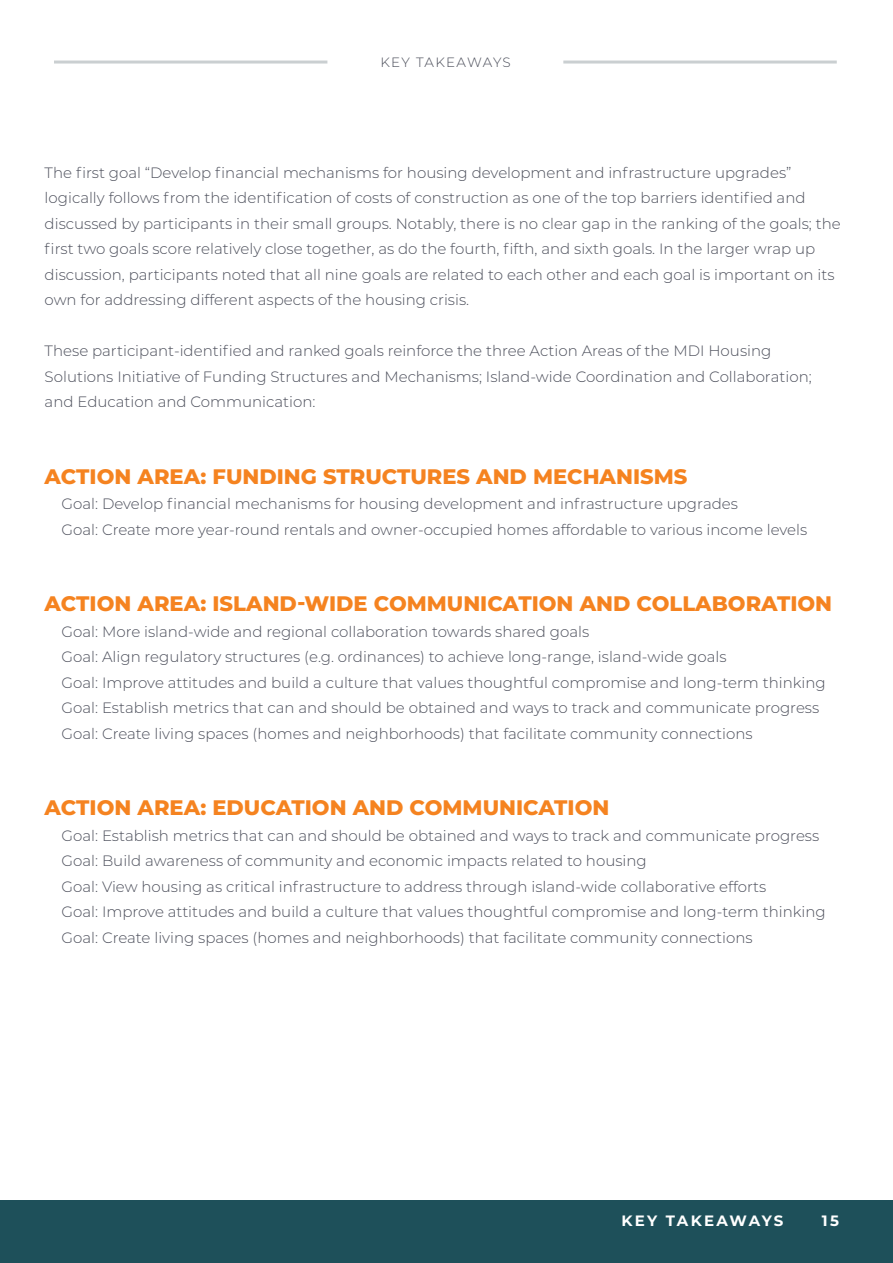
<style>
.page{position:relative;width:893px;height:1263px;background:#fff}
.page>*{position:absolute;margin:0;border:0;box-sizing:border-box;transform-origin:0 0}
.Body_01_-_Align_Left{font:800 21px "Montserrat";color:#f58320}
.Body_01_-_Align_Left-2{font:300 15px/25.5px "Montserrat";color:#4b4e5a}
.Body_01_-_Align_Left-3{font:700 15px "Montserrat";letter-spacing:.145em;color:#fff}
.Subheading_01{font:300 13.5px "Montserrat";letter-spacing:.09em;color:#4b4e5a}
</style>
<div class="page">
<div style="left:0;top:1200px;width:893px;height:63px;background:#1e505a"></div>
<hr style="left:54px;top:61px;width:273px;height:3px;background:#cacfd1">
<hr style="left:563px;top:61px;width:274px;height:3px;background:#cacfd1">
<p class="Subheading_01" style="left:380px;top:53px;width:132px">KEY TAKEAWAYS</p>
<p class="Body_01_-_Align_Left-2" style="left:45px;top:159px;width:798px">The first goal “Develop financial mechanisms for housing development and infrastructure upgrades” logically follows from the identification of costs of construction as one of the top barriers identified and discussed by participants in their small groups. Notably, there is no clear gap in the ranking of the goals; the first two goals score relatively close together, as do the fourth, fifth, and sixth goals. In the larger wrap up discussion, participants noted that all nine goals are related to each other and each goal is important on its own for addressing different aspects of the housing crisis.</p>
<p class="Body_01_-_Align_Left-2" style="left:45px;top:338px;width:769px">These participant-identified and ranked goals reinforce the three Action Areas of the MDI Housing<br>Solutions Initiative of Funding Structures and Mechanisms; Island-wide Coordination and Collaboration; and Education and Communication:</p>
<p class="Body_01_-_Align_Left" style="left:45px;top:461px;width:644px">ACTION AREA: FUNDING STRUCTURES AND MECHANISMS</p>
<p class="Body_01_-_Align_Left-2" style="left:62px;top:491px;width:678px">Goal: Develop financial mechanisms for housing development and infrastructure upgrades</p>
<p class="Body_01_-_Align_Left-2" style="left:62px;top:516px;width:747px">Goal: Create more year-round rentals and owner-occupied homes affordable to various income levels</p>
<p class="Body_01_-_Align_Left" style="left:45px;top:589px;width:789px">ACTION AREA: ISLAND-WIDE COMMUNICATION AND COLLABORATION</p>
<p class="Body_01_-_Align_Left-2" style="left:62px;top:618px;width:529px">Goal: More island-wide and regional collaboration towards shared goals</p>
<p class="Body_01_-_Align_Left-2" style="left:62px;top:644px;width:666px">Goal: Align regulatory structures (e.g. ordinances) to achieve long-range, island-wide goals</p>
<p class="Body_01_-_Align_Left-2" style="left:62px;top:669px;width:766px">Goal: Improve attitudes and build a culture that values thoughtful compromise and long-term thinking</p>
<p class="Body_01_-_Align_Left-2" style="left:62px;top:695px;width:759px">Goal: Establish metrics that can and should be obtained and ways to track and communicate progress</p>
<p class="Body_01_-_Align_Left-2" style="left:62px;top:720px;width:693px">Goal: Create living spaces (homes and neighborhoods) that facilitate community connections</p>
<p class="Body_01_-_Align_Left" style="left:45px;top:793px;width:566px">ACTION AREA: EDUCATION AND COMMUNICATION</p>
<p class="Body_01_-_Align_Left-2" style="left:62px;top:822px;width:759px">Goal: Establish metrics that can and should be obtained and ways to track and communicate progress</p>
<p class="Body_01_-_Align_Left-2" style="left:62px;top:848px;width:587px">Goal: Build awareness of community and economic impacts related to housing</p>
<p class="Body_01_-_Align_Left-2" style="left:62px;top:873px;width:706px">Goal: View housing as critical infrastructure to address through island-wide collaborative efforts</p>
<p class="Body_01_-_Align_Left-2" style="left:62px;top:899px;width:766px">Goal: Improve attitudes and build a culture that values thoughtful compromise and long-term thinking</p>
<p class="Body_01_-_Align_Left-2" style="left:62px;top:924px;width:693px">Goal: Create living spaces (homes and neighborhoods) that facilitate community connections</p>
<p class="Body_01_-_Align_Left-3" style="left:621px;top:1210px;width:163px">KEY TAKEAWAYS</p>
<p class="Body_01_-_Align_Left-3" style="left:822px;top:1210px;width:19px">15</p>
</div>
